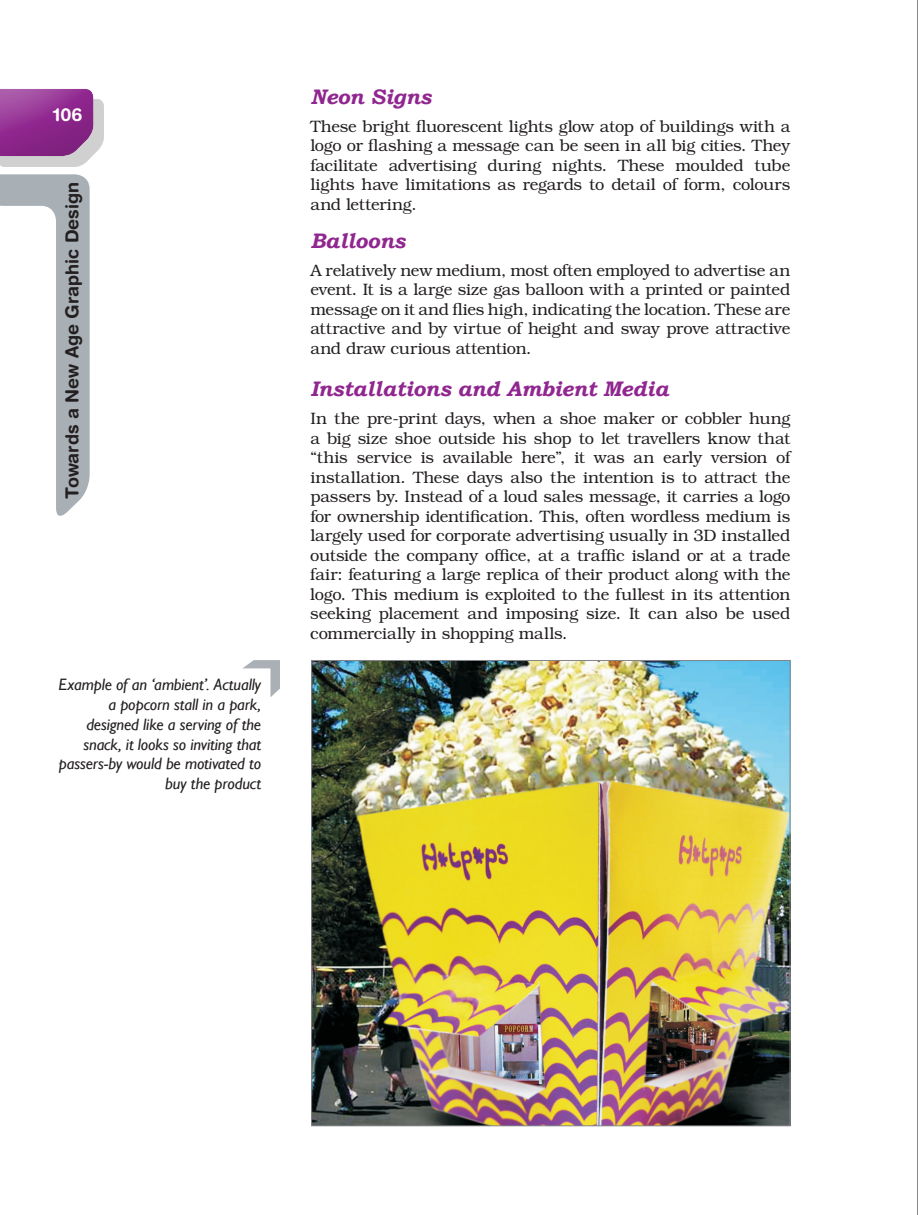
<style>
.page{position:relative;width:918px;height:1215px;background:#fff}
.page>*{position:absolute;margin:0;border:0;box-sizing:border-box;transform-origin:0 0}
.t1{font:italic 700 21px "Bookman Old Style";letter-spacing:-.01em;color:#90268f}
.t2{font:700 18px "Helvetica Rounded LT Std";color:#231f20}
.t3{font:700 18px "Helvetica Rounded LT Std";color:#fff}
.t4{font:300 16.5px/19.5px "Bookman Std";letter-spacing:-.01em;color:#231f20;text-align:justify}
.t5{font:italic 16.5px/19.8px "Gill Sans";letter-spacing:-.005em;color:#231f20;text-align:right}
</style>
<div class="page">
<div style="left:0;top:99px;width:104px;height:68px;background:#231f20;opacity:.21"></div>
<div style="left:0;top:88px;width:94px;height:70px;background:#231f20;opacity:.22"></div>
<svg style="left:0;top:174px;width:90px;height:342px"></svg>
<hr style="left:917px;top:0;width:1px;height:1215px;background:#616164">
<img style="left:313px;top:662px;width:475px;height:462px">
<svg style="left:242px;top:660px;width:38px;height:37px"></svg>
<p class="t3" style="left:53px;top:103px;width:31px">106</p>
<p class="t2" style="left:61px;top:499px;width:318px;rotate:-90deg">Towards a New Age Graphic Design</p>
<p class="t5" style="left:59px;top:675px;width:204px">Example of an ‘ambient’. Actually a popcorn stall in a park, designed like a serving of the snack, it looks so inviting that passers-by would be motivated to buy the product</p>
<p class="t1" style="left:310px;top:81px;width:122px">Neon Signs</p>
<p class="t4" style="left:310px;top:117px;width:481px">These bright fluorescent lights glow atop of buildings with a logo or flashing a message can be seen in all big cities. They facilitate advertising during nights. These moulded tube lights have limitations as regards to detail of form, colours and lettering.</p>
<p class="t1" style="left:310px;top:225px;width:96px">Balloons</p>
<p class="t4" style="left:310px;top:261px;width:482px">A relatively new medium, most often employed to advertise an event. It is a large size gas balloon with a printed or painted message on it and flies high, indicating the location. These are attractive and by virtue of height and sway prove attractive and draw curious attention.</p>
<p class="t1" style="left:310px;top:373px;width:360px">Installations and Ambient Media</p>
<p class="t4" style="left:310px;top:409px;width:482px">In the pre-print days, when a shoe maker or cobbler hung a big size shoe outside his shop to let travellers know that “this service is available here”, it was an early version of installation. These days also the intention is to attract the passers by. Instead of a loud sales message, it carries a logo for ownership identification. This, often wordless medium is largely used for corporate advertising usually in 3D installed outside the company office, at a traffic island or at a trade fair: featuring a large replica of their product along with the logo. This medium is exploited to the fullest in its attention seeking placement and imposing size. It can also be used commercially in shopping malls.</p>
</div>
